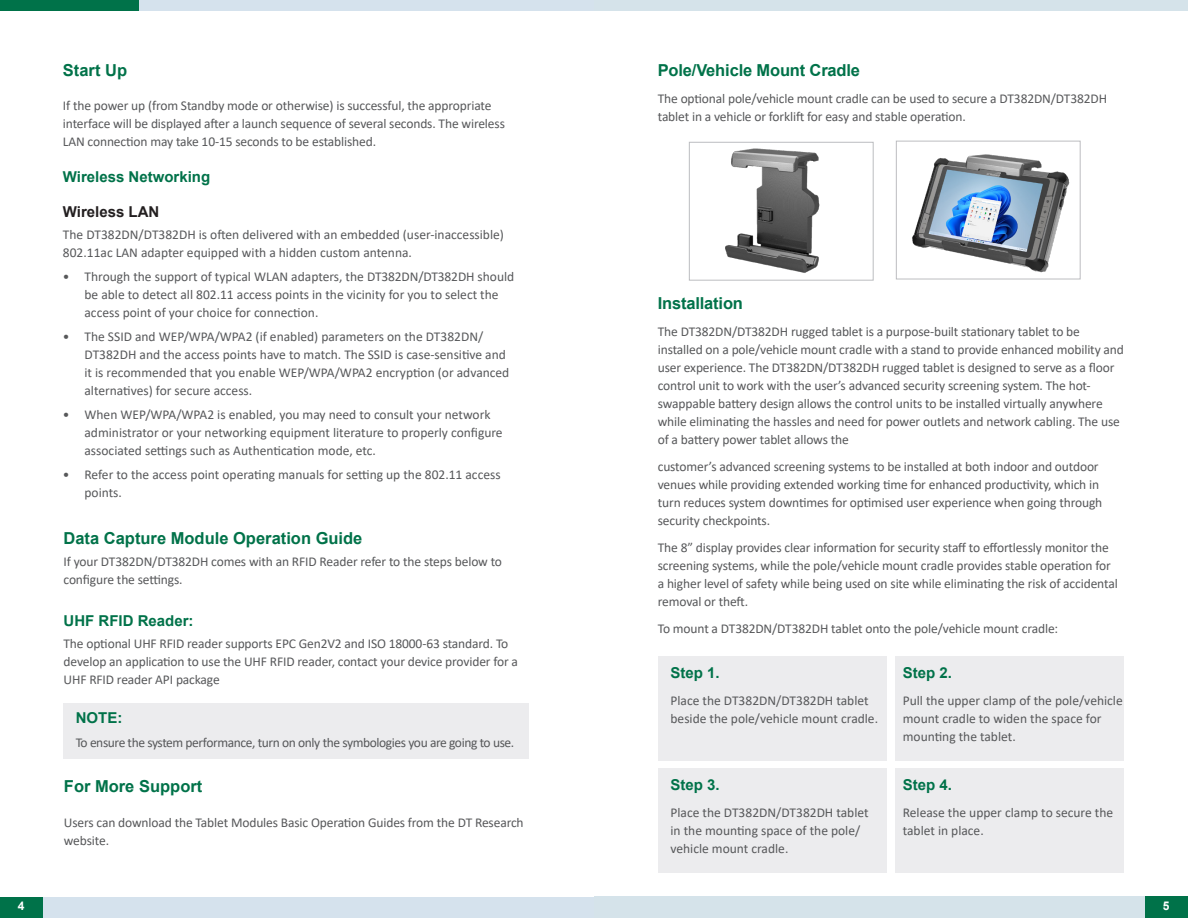
<style>
.page{position:relative;width:1188px;height:918px;background:#fff}
.page>*{position:absolute;margin:0;border:0;box-sizing:border-box;transform-origin:0 0}
.Header_2{font:700 16.5px "Arial";color:#007249}
.Header_2-2{font:700 15px "Arial";color:#007249}
.Header_2-3{font:700 15px "Arial";color:#231f20}
.Bullet_-_Normal{font:13.5px/18px "Calibri";letter-spacing:-.01em;color:#57585a}
.Bullet_-_Normal-2{font:13.5px "Calibri";letter-spacing:-.03em;color:#57585a}
.t1{font:700 12px "Arial";color:#fff}
</style>
<div class="page">
<div style="left:594px;top:0;width:594px;height:10px;background:#d5e3ea"></div>
<div style="left:594px;top:897px;width:551px;height:21px;background:#d5e3ea"></div>
<div style="left:1145px;top:897px;width:43px;height:21px;background:#007249"></div>
<div style="left:0;top:0;width:140px;height:10px;background:#007249"></div>
<div style="left:140px;top:0;width:454px;height:10px;background:#d5e2ed"></div>
<div style="left:43px;top:897px;width:551px;height:21px;background:#d5e2ed"></div>
<div style="left:0;top:897px;width:43px;height:21px;background:#007249"></div>
<div style="left:63px;top:703px;width:465px;height:56px;background:#ececee"></div>
<img style="left:725px;top:148px;width:95px;height:125px">
<img style="left:912px;top:154px;width:158px;height:119px">
<div style="left:689px;top:142px;width:185px;height:139px;border:1px solid #bcbdc0"></div>
<div style="left:896px;top:141px;width:185px;height:138px;border:1px solid #bcbdc0"></div>
<div style="left:658px;top:657px;width:229px;height:104px;background:#ececee"></div>
<div style="left:658px;top:768px;width:229px;height:105px;background:#ececee"></div>
<div style="left:895px;top:768px;width:229px;height:105px;background:#ececee"></div>
<div style="left:895px;top:657px;width:229px;height:104px;background:#ececee"></div>
<p class="t1" style="left:18px;top:897px;width:8px">4</p>
<p class="Header_2" style="left:63px;top:59px;width:66px">Start Up</p>
<p class="Bullet_-_Normal" style="left:63px;top:97px;width:444px">If the power up (from Standby mode or otherwise) is successful, the appropriate interface will be displayed after a launch sequence of several seconds. The wireless<br>LAN connection may take 10-15 seconds to be established.</p>
<p class="Header_2-2" style="left:63px;top:167px;width:149px">Wireless Networking</p>
<p class="Header_2-3" style="left:63px;top:201px;width:98px">Wireless LAN</p>
<p class="Bullet_-_Normal" style="left:63px;top:226px;width:443px">The DT382DN/DT382DH is often delivered with an embedded (user-inaccessible)<br>802.11ac LAN adapter equipped with a hidden custom antenna.</p>
<p class="Bullet_-_Normal" style="left:85px;top:268px;width:431px;text-indent:-22px">• Through the support of typical WLAN adapters, the DT382DN/DT382DH should be able to detect all 802.11 access points in the vicinity for you to select the access point of your choice for connection.</p>
<p class="Bullet_-_Normal" style="left:85px;top:328px;width:426px;text-indent:-22px">• The SSID and WEP/WPA/WPA2 (if enabled) parameters on the DT382DN/ DT382DH and the access points have to match. The SSID is case-sensitive and it is recommended that you enable WEP/WPA/WPA2 encryption (or advanced alternatives) for secure access.</p>
<p class="Bullet_-_Normal" style="left:85px;top:406px;width:420px;text-indent:-22px">• When WEP/WPA/WPA2 is enabled, you may need to consult your network administrator or your networking equipment literature to properly configure associated settings such as Authentication mode, etc.</p>
<p class="Bullet_-_Normal" style="left:85px;top:466px;width:418px;text-indent:-22px">• Refer to the access point operating manuals for setting up the 802.11 access points.</p>
<p class="Header_2" style="left:64px;top:526px;width:300px">Data Capture Module Operation Guide</p>
<p class="Bullet_-_Normal" style="left:64px;top:552px;width:440px">If your DT382DN/DT382DH comes with an RFID Reader refer to the steps below to configure the settings.</p>
<p class="Header_2-2" style="left:64px;top:610px;width:132px">UHF RFID Reader:</p>
<p class="Bullet_-_Normal" style="left:64px;top:634px;width:456px">The optional UHF RFID reader supports EPC Gen2V2 and ISO 18000-63 standard. To develop an application to use the UHF RFID reader, contact your device provider for a<br>UHF RFID reader API package</p>
<p class="Header_2-2" style="left:76px;top:708px;width:48px">NOTE:</p>
<p class="Bullet_-_Normal-2" style="left:76px;top:734px;width:440px">To ensure the system performance, turn on only the symbologies you are going to use.</p>
<p class="Header_2" style="left:64px;top:775px;width:140px">For More Support</p>
<p class="Bullet_-_Normal" style="left:64px;top:813px;width:461px">Users can download the Tablet Modules Basic Operation Guides from the DT Research website.</p>
<p class="Header_2" style="left:658px;top:59px;width:204px">Pole/Vehicle Mount Cradle</p>
<p class="Bullet_-_Normal" style="left:658px;top:89px;width:451px">The optional pole/vehicle mount cradle can be used to secure a DT382DN/DT382DH tablet in a vehicle or forklift for easy and stable operation.</p>
<p class="Header_2" style="left:658px;top:292px;width:87px">Installation</p>
<p class="Bullet_-_Normal" style="left:658px;top:323px;width:468px">The DT382DN/DT382DH rugged tablet is a purpose-built stationary tablet to be installed on a pole/vehicle mount cradle with a stand to provide enhanced mobility and user experience. The DT382DN/DT382DH rugged tablet is designed to serve as a floor control unit to work with the user’s advanced security screening system. The hot&shy;swappable battery design allows the control units to be installed virtually anywhere while eliminating the hassles and need for power outlets and network cabling. The use of a battery power tablet allows the</p>
<p class="Bullet_-_Normal" style="left:658px;top:458px;width:446px">customer’s advanced screening systems to be installed at both indoor and outdoor venues while providing extended working time for enhanced productivity, which in turn reduces system downtimes for optimised user experience when going through security checkpoints.</p>
<p class="Bullet_-_Normal" style="left:658px;top:539px;width:461px">The 8” display provides clear information for security staff to effortlessly monitor the screening systems, while the pole/vehicle mount cradle provides stable operation for a higher level of safety while being used on site while eliminating the risk of accidental removal or theft.</p>
<p class="Bullet_-_Normal" style="left:658px;top:620px;width:402px">To mount a DT382DN/DT382DH tablet onto the pole/vehicle mount cradle:</p>
<p class="Header_2-2" style="left:671px;top:662px;width:51px">Step 1.</p>
<p class="Bullet_-_Normal" style="left:671px;top:691px;width:209px">Place the DT382DN/DT382DH tablet beside the pole/vehicle mount cradle.</p>
<p class="Header_2-2" style="left:671px;top:774px;width:51px">Step 3.</p>
<p class="Bullet_-_Normal" style="left:671px;top:803px;width:200px">Place the DT382DN/DT382DH tablet in the mounting space of the pole/ vehicle mount cradle.</p>
<p class="Header_2-2" style="left:903px;top:662px;width:51px">Step 2.</p>
<p class="Bullet_-_Normal" style="left:903px;top:691px;width:221px">Pull the upper clamp of the pole/vehicle mount cradle to widen the space for mounting the tablet.</p>
<p class="Header_2-2" style="left:903px;top:774px;width:51px">Step 4.</p>
<p class="Bullet_-_Normal" style="left:903px;top:803px;width:212px">Release the upper clamp to secure the tablet in place.</p>
<p class="t1" style="left:1163px;top:898px;width:8px">5</p>
</div>
